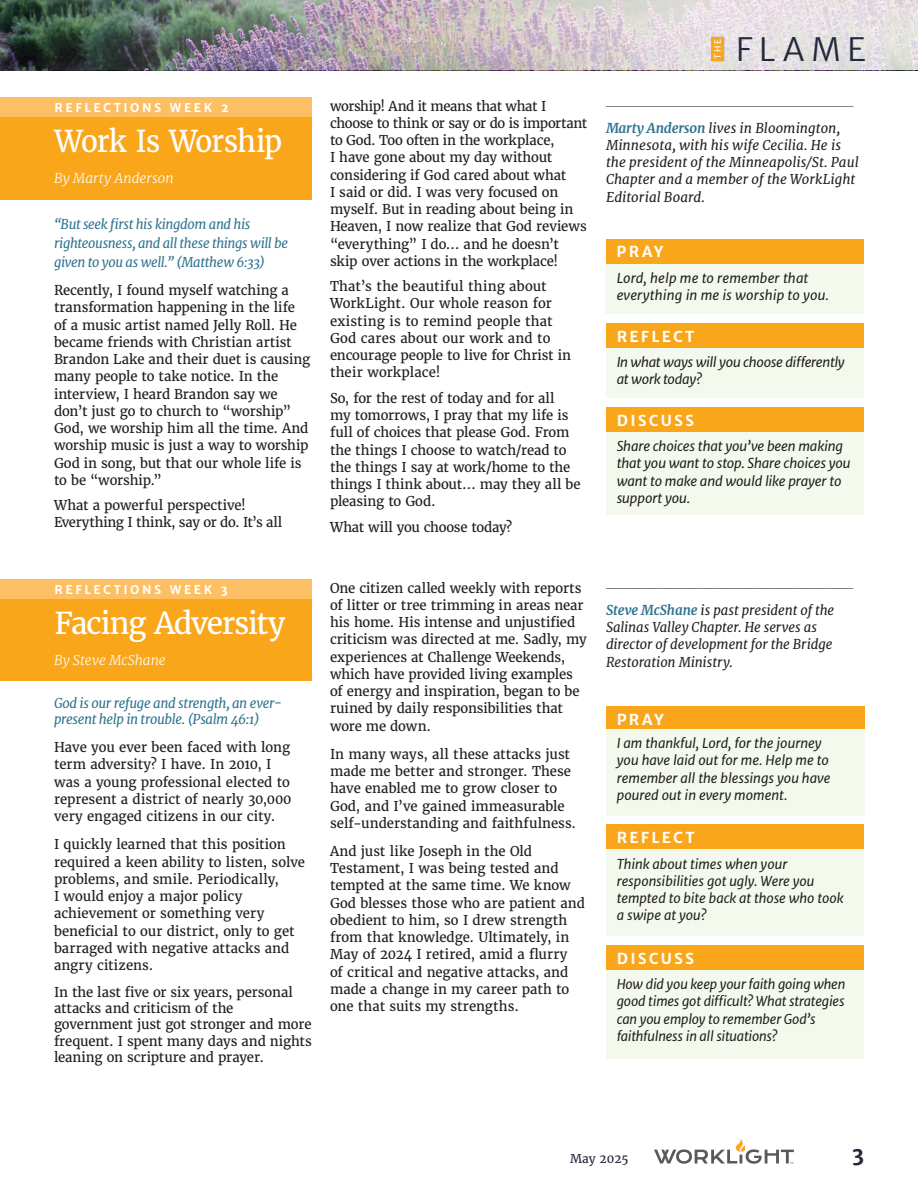
<style>
.page{position:relative;width:918px;height:1188px;background:#fff}
.page>*{position:absolute;margin:0;border:0;box-sizing:border-box;transform-origin:0 0}
.t1{font:32.1px "Merriweather Sans";letter-spacing:.195em;color:#24283d}
.t2{font:30px "Merriweather";letter-spacing:-.045em;color:#fff}
.t3{font:30px "Merriweather";letter-spacing:-.045em;color:#fff;scale:.95 1}
.t4{font:700 21px "Merriweather Sans";color:#24283d}
.t5{font:700 15px "Merriweather Sans";letter-spacing:.145em;color:#fff}
.t6{font:13.5px/17.2px "Merriweather";letter-spacing:-.005em;color:#231f20}
.t7{font:italic 13.5px/17.2px "Merriweather Sans";letter-spacing:-.01em;color:#231f20}
.t8{font:italic 13.5px/17.2px "Merriweather";color:#231f20}
.t9{font:italic 13.5px/19.2px "Merriweather";letter-spacing:-.03em;color:#2f7390}
.t10{font:italic 13.5px/17.2px "Merriweather Sans";letter-spacing:.01em;color:#231f20}
.t11{font:italic 300 13.5px "Merriweather";color:#fff}
.t12{font:700 12px "Merriweather Sans";letter-spacing:.205em;color:#fff}
.t13{font:12px "Merriweather";color:#24283d}
.t14{font:8.55px "Merriweather Sans";color:#fff}
.t15{font:7.5px "Merriweather";color:#231f20}
.s1{font-weight:700;color:#2f7390}
</style>
<div class="page">
<img style="left:0;top:0;width:918px;height:70px">
<div style="left:710px;top:35px;width:15px;height:28px;background:#4d585f;opacity:.4"></div>
<div style="left:712px;top:37px;width:12px;height:24px;background:#faa61a"></div>
<svg style="left:654px;top:1139px;width:140px;height:25px"></svg>
<div style="left:0;top:581px;width:312px;height:100px;background:#faa61a"></div>
<div style="left:0;top:579px;width:312px;height:20px;background:#fdbf64"></div>
<div style="left:606px;top:706px;width:258px;height:25px;background:#faa61a"></div>
<div style="left:606px;top:825px;width:258px;height:25px;background:#faa61a"></div>
<div style="left:606px;top:945px;width:258px;height:25px;background:#faa61a"></div>
<div style="left:606px;top:729px;width:258px;height:86px;background:#f4f9ed"></div>
<div style="left:606px;top:850px;width:258px;height:86px;background:#f4f9ed"></div>
<div style="left:606px;top:970px;width:258px;height:89px;background:#f4f9ed"></div>
<div style="left:0;top:97px;width:311px;height:103px;background:#faa61a"></div>
<div style="left:0;top:97px;width:311px;height:20px;background:#fdbf64"></div>
<div style="left:606px;top:239px;width:258px;height:25px;background:#faa61a"></div>
<div style="left:606px;top:323px;width:258px;height:25px;background:#faa61a"></div>
<div style="left:606px;top:407px;width:258px;height:25px;background:#faa61a"></div>
<div style="left:606px;top:264px;width:258px;height:50px;background:#f4f9ed"></div>
<div style="left:606px;top:348px;width:258px;height:50px;background:#f4f9ed"></div>
<div style="left:606px;top:432px;width:258px;height:83px;background:#f4f9ed"></div>
<p class="t12" style="left:55px;top:100px;width:176px">REFLECTIONS WEEK 2</p>
<h2 class="t3" style="left:55px;top:122px;width:241px">Work Is Worship</h2>
<p class="t11" style="left:54px;top:169px;width:121px">By Marty Anderson</p>
<p class="t9" style="left:54px;top:214px;width:236px">“But seek first his kingdom and his righteousness, and all these things will be given to you as well.” (Matthew 6:33)</p>
<p class="t6" style="left:54px;top:282px;width:258px">Recently, I found myself watching a transformation happening in the life of a music artist named Jelly Roll. He became friends with Christian artist Brandon Lake and their duet is causing many people to take notice. In the interview, I heard Brandon say we don’t just go to church to “worship” God, we worship him all the time. And worship music is just a way to worship God in song, but that our whole life is to be “worship.”</p>
<p class="t6" style="left:54px;top:497px;width:230px">What a powerful perspective!<br>Everything I think, say or do. It’s all</p>
<p class="t6" style="left:330px;top:97px;width:259px">worship! And it means that what I choose to think or say or do is important to God. Too often in the workplace,<br>I have gone about my day without considering if God cared about what<br>I said or did. I was very focused on myself. But in reading about being in Heaven, I now realize that God reviews “everything” I do… and he doesn’t skip over actions in the workplace!</p>
<p class="t6" style="left:330px;top:278px;width:243px">That’s the beautiful thing about<br>WorkLight. Our whole reason for existing is to remind people that<br>God cares about our work and to encourage people to live for Christ in their workplace!</p>
<p class="t6" style="left:330px;top:389px;width:252px">So, for the rest of today and for all<br>my tomorrows, I pray that my life is full of choices that please God. From the things I choose to watch/read to the things I say at work/home to the things I think about… may they all be pleasing to God.</p>
<p class="t6" style="left:330px;top:518px;width:184px">What will you choose today?</p>
<p class="t14" style="left:713px;top:59px;width:21px;rotate:-90deg">THE</p>
<h1 class="t1" style="left:736px;top:30px;width:131px">FLAME</h1>
<p class="t15" style="left:606px;top:97px;width:249px">________________________________________</p>
<p class="t8" style="left:606px;top:119px;width:254px"><span class="s1">Marty Anderson</span> lives in Bloomington, Minnesota, with his wife Cecilia. He is the president of the Minneapolis/St. Paul Chapter and a member of the WorkLight Editorial Board.</p>
<p class="t5" style="left:617px;top:243px;width:48px">PRAY</p>
<p class="t10" style="left:617px;top:270px;width:214px">Lord, help me to remember that everything in me is worship to you.</p>
<p class="t5" style="left:617px;top:327px;width:79px">REFLECT</p>
<p class="t7" style="left:617px;top:354px;width:230px">In what ways will you choose differently at work today?</p>
<p class="t5" style="left:617px;top:411px;width:79px">DISCUSS</p>
<p class="t7" style="left:617px;top:438px;width:235px">Share choices that you’ve been making that you want to stop. Share choices you want to make and would like prayer to support you.</p>
<p class="t12" style="left:55px;top:582px;width:175px">REFLECTIONS WEEK 3</p>
<h2 class="t2" style="left:55px;top:604px;width:233px">Facing Adversity</h2>
<p class="t11" style="left:54px;top:651px;width:113px">By Steve McShane</p>
<p class="t9" style="left:54px;top:695px;width:229px;line-height:16.2px">God is our refuge and strength, an ever&shy;present help in trouble. (Psalm 46:1)</p>
<p class="t6" style="left:54px;top:739px;width:239px">Have you ever been faced with long term adversity? I have. In 2010, I was a young professional elected to represent a district of nearly 30,000 very engaged citizens in our city.</p>
<p class="t6" style="left:54px;top:836px;width:253px">I quickly learned that this position required a keen ability to listen, solve problems, and smile. Periodically,<br>I would enjoy a major policy achievement or something very beneficial to our district, only to get barraged with negative attacks and angry citizens.</p>
<p class="t6" style="left:54px;top:984px;width:259px;line-height:16.2px">In the last five or six years, personal attacks and criticism of the government just got stronger and more frequent. I spent many days and nights leaning on scripture and prayer.</p>
<p class="t6" style="left:330px;top:579px;width:258px">One citizen called weekly with reports of litter or tree trimming in areas near his home. His intense and unjustified criticism was directed at me. Sadly, my experiences at Challenge Weekends, which have provided living examples of energy and inspiration, began to be ruined by daily responsibilities that wore me down.</p>
<p class="t6" style="left:330px;top:745px;width:248px">In many ways, all these attacks just made me better and stronger. These have enabled me to grow closer to God, and I’ve gained immeasurable self-understanding and faithfulness.</p>
<p class="t6" style="left:330px;top:842px;width:256px">And just like Joseph in the Old Testament, I was being tested and tempted at the same time. We know God blesses those who are patient and obedient to him, so I drew strength from that knowledge. Ultimately, in May of 2024 I retired, amid a flurry<br>of critical and negative attacks, and made a change in my career path to one that suits my strengths.</p>
<p class="t15" style="left:606px;top:579px;width:249px">________________________________________</p>
<p class="t8" style="left:606px;top:601px;width:230px"><span class="s1">Steve McShane</span> is past president of the Salinas Valley Chapter. He serves as director of development for the Bridge Restoration Ministry.</p>
<p class="t5" style="left:617px;top:710px;width:48px">PRAY</p>
<p class="t7" style="left:617px;top:735px;width:215px">I am thankful, Lord, for the journey you have laid out for me. Help me to remember all the blessings you have poured out in every moment.</p>
<p class="t5" style="left:617px;top:828px;width:79px">REFLECT</p>
<p class="t7" style="left:617px;top:855px;width:228px">Think about times when your responsibilities got ugly. Were you tempted to bite back at those who took a swipe at you?</p>
<p class="t5" style="left:617px;top:949px;width:79px">DISCUSS</p>
<p class="t7" style="left:617px;top:976px;width:230px">How did you keep your faith going when good times got difficult? What strategies can you employ to remember God’s faithfulness in all situations?</p>
<p class="t13" style="left:570px;top:1151px;width:60px">May 2025</p>
<h3 class="t4" style="left:852px;top:1141px;width:13px">3</h3>
</div>
